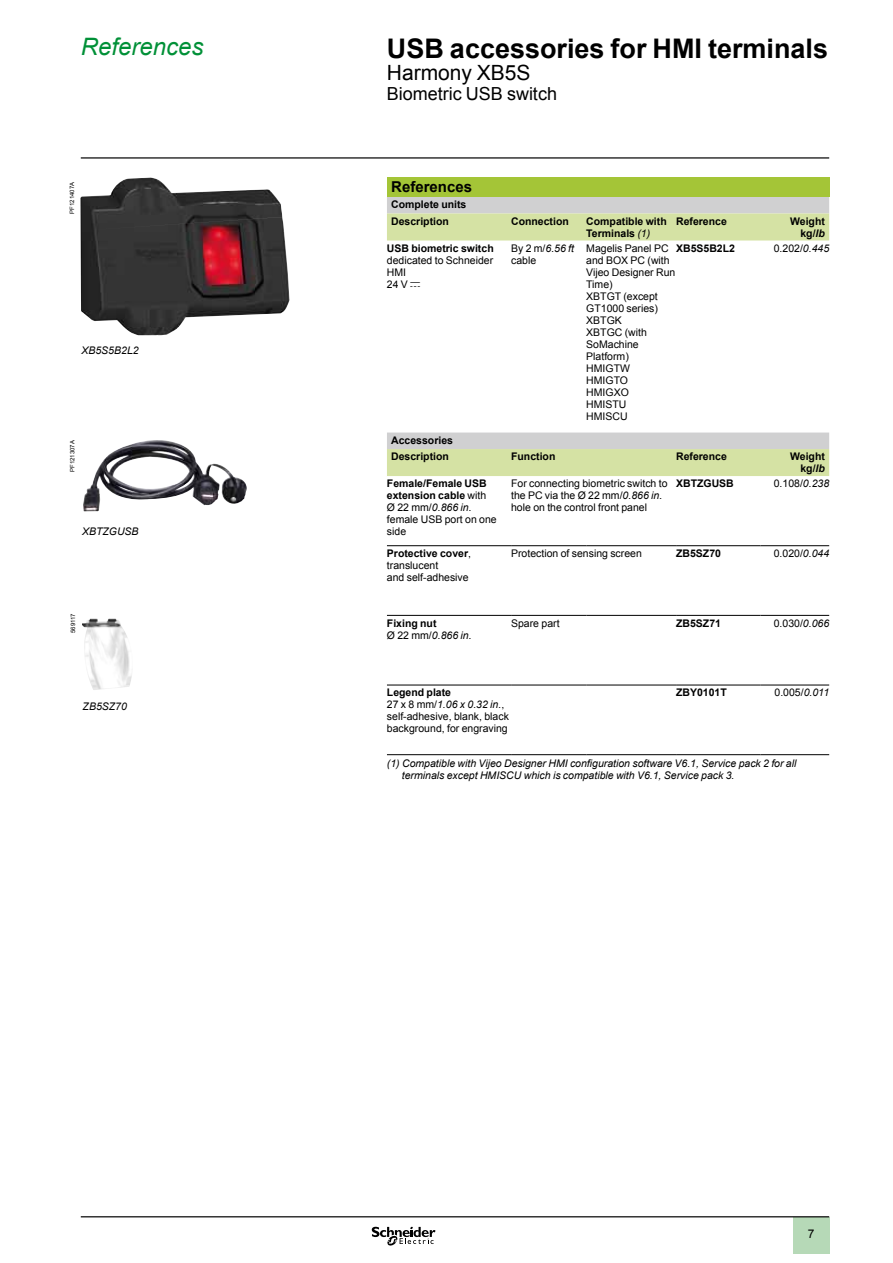
<style>
.page{position:relative;width:893px;height:1263px;background:#fff}
.page>*{position:absolute;margin:0;border:0;box-sizing:border-box;transform-origin:0 0}
.t1{font:700 27px "Arial";color:#000}
.t2{font:italic 24px "Arial";color:#009037}
.t3{font:21px "Arial";color:#000}
.t4{font:18px "Arial";color:#000}
.t5{font:700 15px "Arial";color:#000}
.t6{font:12px "Arial";color:#000}
.t7{font:10.5px/12px "Arial";color:#000}
.t8{font:700 10.5px/12px "Arial";color:#000}
.t9{font:italic 10.5px/12px "Arial";color:#000}
.t10{font:6px "Arial";color:#000}
.s1{font-family:"Graph Schneider"}
.s2{font-weight:400;font-style:italic}
.s3{font-style:italic}
.s4{font-weight:700}
.s5{font-weight:400}
</style>
<div class="page">
<hr style="left:81px;top:157px;width:748px;height:2px;background:#000">
<div style="left:793px;top:1217px;width:36px;height:37px;background:#b6d9b7"></div>
<hr style="left:81px;top:1216px;width:748px;height:1px;background:#000">
<svg style="left:372px;top:1226px;width:63px;height:20px"></svg>
<div style="left:387px;top:177px;width:442px;height:20px;background:#a4c537"></div>
<div style="left:387px;top:197px;width:442px;height:16px;background:#d0d0d1"></div>
<svg style="left:387px;top:213px;width:442px;height:263px"></svg>
<hr style="left:387px;top:615px;width:124px;height:1px;background:#000">
<hr style="left:511px;top:615px;width:75px;height:1px;background:#000">
<hr style="left:586px;top:615px;width:90px;height:1px;background:#000">
<hr style="left:676px;top:615px;width:84px;height:1px;background:#000">
<hr style="left:760px;top:615px;width:69px;height:1px;background:#000">
<hr style="left:387px;top:685px;width:124px;height:1px;background:#000">
<hr style="left:387px;top:754px;width:124px;height:1px;background:#000">
<hr style="left:511px;top:685px;width:75px;height:1px;background:#000">
<hr style="left:586px;top:685px;width:90px;height:1px;background:#000">
<hr style="left:511px;top:754px;width:75px;height:1px;background:#000">
<hr style="left:586px;top:754px;width:90px;height:1px;background:#000">
<hr style="left:676px;top:685px;width:84px;height:1px;background:#000">
<hr style="left:676px;top:754px;width:84px;height:1px;background:#000">
<hr style="left:760px;top:685px;width:69px;height:1px;background:#000">
<hr style="left:760px;top:754px;width:69px;height:1px;background:#000">
<hr style="left:387px;top:545px;width:124px;height:1px;background:#000">
<hr style="left:511px;top:545px;width:75px;height:1px;background:#000">
<hr style="left:586px;top:545px;width:90px;height:1px;background:#000">
<hr style="left:676px;top:545px;width:84px;height:1px;background:#000">
<hr style="left:760px;top:545px;width:69px;height:1px;background:#000">
<img style="left:83px;top:440px;width:164px;height:71px">
<img style="left:82px;top:619px;width:50px;height:71px">
<img style="left:80px;top:178px;width:210px;height:157px">
<h2 class="t2" style="left:81px;top:31px;width:124px">References</h2>
<p class="t10" style="left:68px;top:214px;width:33px;rotate:-90deg">PF121407A</p>
<p class="t9" style="left:81px;top:344px;width:59px">XB5S5B2L2</p>
<p class="t10" style="left:68px;top:472px;width:33px;rotate:-90deg">PF121307A</p>
<p class="t9" style="left:82px;top:525px;width:58px">XBTZGUSB</p>
<p class="t10" style="left:69px;top:633px;width:21px;rotate:-90deg">569117</p>
<p class="t9" style="left:83px;top:701px;width:46px">ZB5SZ70</p>
<h1 class="t1" style="left:387px;top:30px;width:443px">USB accessories for HMI terminals</h1>
<h3 class="t3" style="left:387px;top:59px;width:145px">Harmony XB5S</h3>
<h3 class="t4" style="left:387px;top:81px;width:172px">Biometric USB switch</h3>
<h3 class="t5" style="left:391px;top:177px;width:82px">References</h3>
<p class="t8" style="left:391px;top:197px;width:77px;line-height:16.5px">Complete units<br>Description</p>
<p class="t8" style="left:387px;top:242px;width:108px">USB biometric switch</p>
<p class="t7" style="left:387px;top:254px;width:108px">dedicated to Schneider<br>HMI<br>24 V <span class="s1">c</span></p>
<p class="t8" style="left:391px;top:432px;width:63px;line-height:16.5px">Accessories<br>Description</p>
<p class="t8" style="left:511px;top:215px;width:59px">Connection</p>
<p class="t8" style="left:586px;top:215px;width:82px">Compatible with<br>Terminals <span class="s2">(1)</span></p>
<p class="t8" style="left:676px;top:215px;width:52px">Reference</p>
<p class="t8" style="left:790px;top:215px;width:36px;text-align:right">Weight kg/<span class="s3">lb</span></p>
<p class="t7" style="left:511px;top:242px;width:65px">By 2 m/<span class="s3">6.56 ft </span>cable</p>
<p class="t7" style="left:586px;top:242px;width:91px">Magelis Panel PC and BOX PC (with<br>Vijeo Designer Run<br>Time)<br>XBTGT (except<br>GT1000 series)<br>XBTGK<br>XBTGC (with<br>SoMachine<br>Platform)<br>HMIGTW<br>HMIGTO<br>HMIGXO<br>HMISTU<br>HMISCU</p>
<p class="t8" style="left:676px;top:242px;width:60px">XB5S5B2L2</p>
<p class="t7" style="left:774px;top:242px;width:57px">0.202/<span class="s3">0.445</span></p>
<p class="t8" style="left:511px;top:451px;width:46px">Function</p>
<p class="t8" style="left:676px;top:451px;width:52px">Reference</p>
<p class="t8" style="left:790px;top:451px;width:36px;text-align:right">Weight kg/<span class="s3">lb</span></p>
<p class="t7" style="left:387px;top:478px;width:111px"><span class="s4">Female/Female USB extension cable</span> with<br>Ø 22 mm/<span class="s3">0.866 in. </span>female USB port on one side</p>
<p class="t7" style="left:511px;top:478px;width:158px">For connecting biometric switch to the PC via the Ø 22 mm/<span class="s3">0.866 in. </span>hole on the control front panel</p>
<p class="t8" style="left:676px;top:478px;width:59px">XBTZGUSB</p>
<p class="t7" style="left:774px;top:478px;width:57px">0.108/<span class="s3">0.238</span></p>
<p class="t7" style="left:387px;top:547px;width:86px"><span class="s4">Protective cover</span>, translucent<br>and self-adhesive</p>
<p class="t7" style="left:511px;top:547px;width:132px">Protection of sensing screen</p>
<p class="t8" style="left:676px;top:548px;width:46px">ZB5SZ70</p>
<p class="t7" style="left:774px;top:547px;width:57px">0.020/<span class="s3">0.044</span></p>
<p class="t8" style="left:387px;top:617px;width:86px">Fixing nut<br><span class="s5">Ø 22 mm/</span><span class="s2">0.866 in.</span></p>
<p class="t7" style="left:511px;top:617px;width:50px">Spare part</p>
<p class="t8" style="left:676px;top:617px;width:46px">ZB5SZ71</p>
<p class="t7" style="left:774px;top:617px;width:57px">0.030/<span class="s3">0.066</span></p>
<p class="t7" style="left:387px;top:687px;width:123px"><span class="s4">Legend plate<br></span>27 x 8 mm/<span class="s3">1.06 x 0.32 in.</span>, self-adhesive, blank, black background, for engraving</p>
<p class="t8" style="left:676px;top:687px;width:52px">ZBY0101T</p>
<p class="t7" style="left:774px;top:687px;width:56px">0.005/<span class="s3">0.011</span></p>
<p class="t9" style="left:402px;top:757px;width:396px;text-indent:-15px">(1) Compatible with Vijeo Designer HMI configuration software V6.1, Service pack 2 for all terminals except HMISCU which is compatible with V6.1, Service pack 3.</p>
<p class="t6" style="left:808px;top:1226px;width:8px">7</p>
</div>
